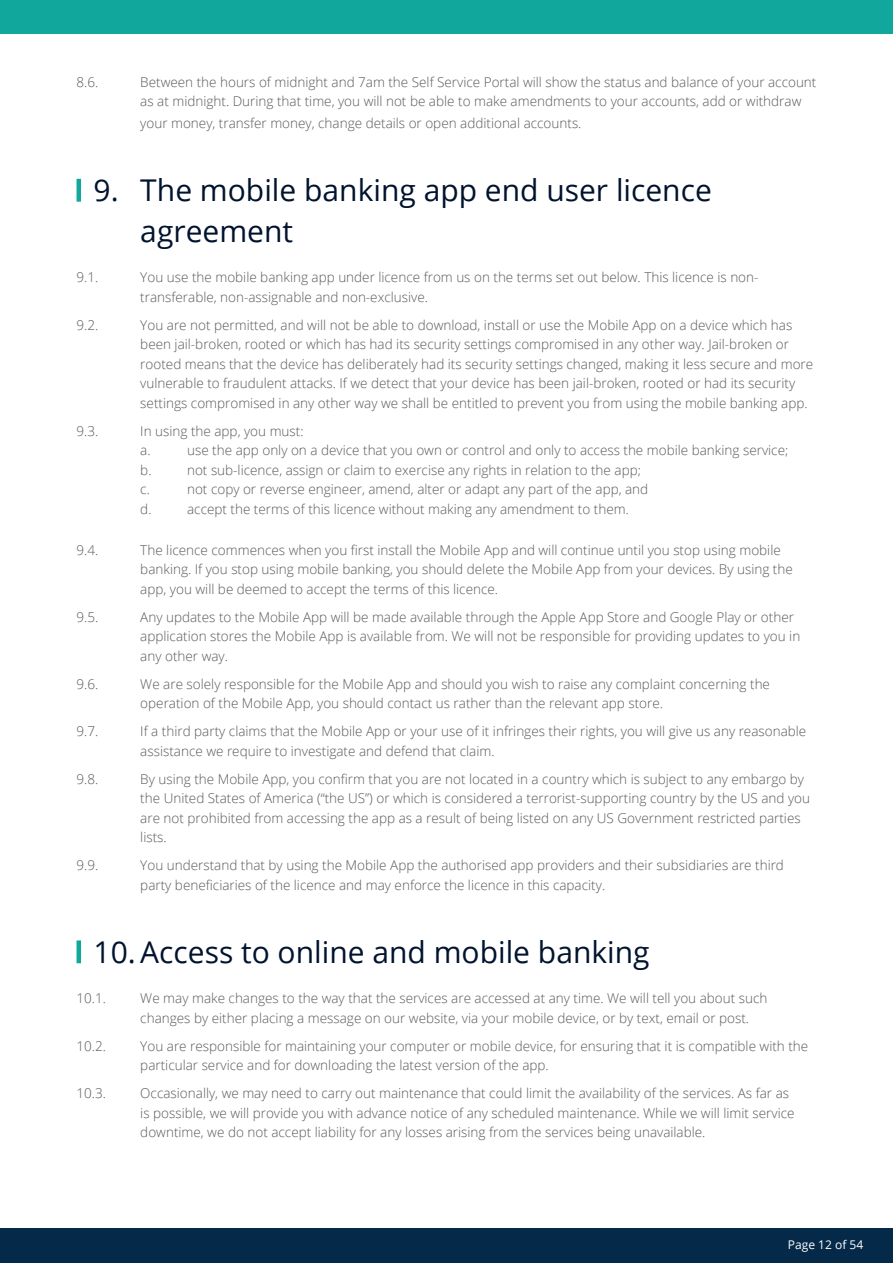
<style>
.page{position:relative;width:893px;height:1263px;background:#fff}
.page>*{position:absolute;margin:0;border:0;box-sizing:border-box;transform-origin:0 0}
.t1{font:30px/40.5px "Open Sans";color:#00132e}
.t2{font:300 13.5px/19.5px "Open Sans";color:#57585a}
.t3{font:12px "Open Sans";color:#fff}
</style>
<div class="page">
<div style="left:0;top:1229px;width:893px;height:34px;background:#052a49"></div>
<div style="left:0;top:0;width:893px;height:33px;background:#12a79d"></div>
<hr style="left:77px;top:940px;width:4px;height:23px;background:#12a79d">
<hr style="left:77px;top:179px;width:4px;height:23px;background:#12a79d">
<p class="t2" style="left:77px;top:72px;width:23px">8.6.</p>
<p class="t2" style="left:140px;top:72px;width:678px">Between the hours of midnight and 7am the Self Service Portal will show the status and balance of your account as at midnight. During that time, you will not be able to make amendments to your accounts, add or withdraw</p>
<p class="t2" style="left:140px;top:113px;width:443px">your money, transfer money, change details or open additional accounts.</p>
<p class="t1" style="left:140px;top:169px;width:573px;text-indent:-47px">9. The mobile banking app end user licence agreement</p>
<p class="t2" style="left:77px;top:267px;width:23px">9.1.</p>
<p class="t2" style="left:140px;top:267px;width:620px">You use the mobile banking app under licence from us on the terms set out below. This licence is non&shy;transferable, non-assignable and non-exclusive.</p>
<p class="t2" style="left:77px;top:315px;width:23px">9.2.</p>
<p class="t2" style="left:140px;top:315px;width:674px">You are not permitted, and will not be able to download, install or use the Mobile App on a device which has been jail-broken, rooted or which has had its security settings compromised in any other way. Jail-broken or rooted means that the device has deliberately had its security settings changed, making it less secure and more vulnerable to fraudulent attacks. If we detect that your device has been jail-broken, rooted or had its security settings compromised in any other way we shall be entitled to prevent you from using the mobile banking app.</p>
<p class="t2" style="left:77px;top:421px;width:23px">9.3.</p>
<p class="t2" style="left:140px;top:421px;width:165px">In using the app, you must:</p>
<p class="t2" style="left:140px;top:440px;width:12px">a.</p>
<p class="t2" style="left:187px;top:440px;width:603px">use the app only on a device that you own or control and only to access the mobile banking service;</p>
<p class="t2" style="left:140px;top:460px;width:13px">b.</p>
<p class="t2" style="left:187px;top:460px;width:455px">not sub-licence, assign or claim to exercise any rights in relation to the app;</p>
<p class="t2" style="left:140px;top:479px;width:11px">c.</p>
<p class="t2" style="left:187px;top:479px;width:463px">not copy or reverse engineer, amend, alter or adapt any part of the app, and</p>
<p class="t2" style="left:140px;top:499px;width:13px">d.</p>
<p class="t2" style="left:187px;top:499px;width:443px">accept the terms of this licence without making any amendment to them.</p>
<p class="t2" style="left:77px;top:540px;width:23px">9.4.</p>
<p class="t2" style="left:140px;top:540px;width:654px">The licence commences when you first install the Mobile App and will continue until you stop using mobile banking. If you stop using mobile banking, you should delete the Mobile App from your devices. By using the app, you will be deemed to accept the terms of this licence.</p>
<p class="t2" style="left:77px;top:607px;width:23px">9.5.</p>
<p class="t2" style="left:140px;top:607px;width:661px">Any updates to the Mobile App will be made available through the Apple App Store and Google Play or other application stores the Mobile App is available from. We will not be responsible for providing updates to you in any other way.</p>
<p class="t2" style="left:77px;top:674px;width:23px">9.6.</p>
<p class="t2" style="left:140px;top:674px;width:631px">We are solely responsible for the Mobile App and should you wish to raise any complaint concerning the operation of the Mobile App, you should contact us rather than the relevant app store.</p>
<p class="t2" style="left:77px;top:721px;width:23px">9.7.</p>
<p class="t2" style="left:140px;top:721px;width:667px">If a third party claims that the Mobile App or your use of it infringes their rights, you will give us any reasonable assistance we require to investigate and defend that claim.</p>
<p class="t2" style="left:77px;top:769px;width:23px">9.8.</p>
<p class="t2" style="left:140px;top:769px;width:671px">By using the Mobile App, you confirm that you are not located in a country which is subject to any embargo by the United States of America (“the US”) or which is considered a terrorist-supporting country by the US and you are not prohibited from accessing the app as a result of being listed on any US Government restricted parties lists.</p>
<p class="t2" style="left:77px;top:855px;width:23px">9.9.</p>
<p class="t2" style="left:140px;top:855px;width:645px">You understand that by using the Mobile App the authorised app providers and their subsidiaries are third party beneficiaries of the licence and may enforce the licence in this capacity.</p>
<p class="t1" style="left:94px;top:931px;width:558px">10.Access to online and mobile banking</p>
<p class="t2" style="left:77px;top:988px;width:31px">10.1.</p>
<p class="t2" style="left:140px;top:988px;width:629px">We may make changes to the way that the services are accessed at any time. We will tell you about such changes by either placing a message on our website, via your mobile device, or by text, email or post.</p>
<p class="t2" style="left:77px;top:1036px;width:31px">10.2.</p>
<p class="t2" style="left:140px;top:1036px;width:669px">You are responsible for maintaining your computer or mobile device, for ensuring that it is compatible with the particular service and for downloading the latest version of the app.</p>
<p class="t2" style="left:77px;top:1083px;width:31px">10.3.</p>
<p class="t2" style="left:140px;top:1083px;width:656px">Occasionally, we may need to carry out maintenance that could limit the availability of the services. As far as is possible, we will provide you with advance notice of any scheduled maintenance. While we will limit service downtime, we do not accept liability for any losses arising from the services being unavailable.</p>
<p class="t3" style="left:788px;top:1236px;width:77px">Page 12 of 54</p>
</div>
